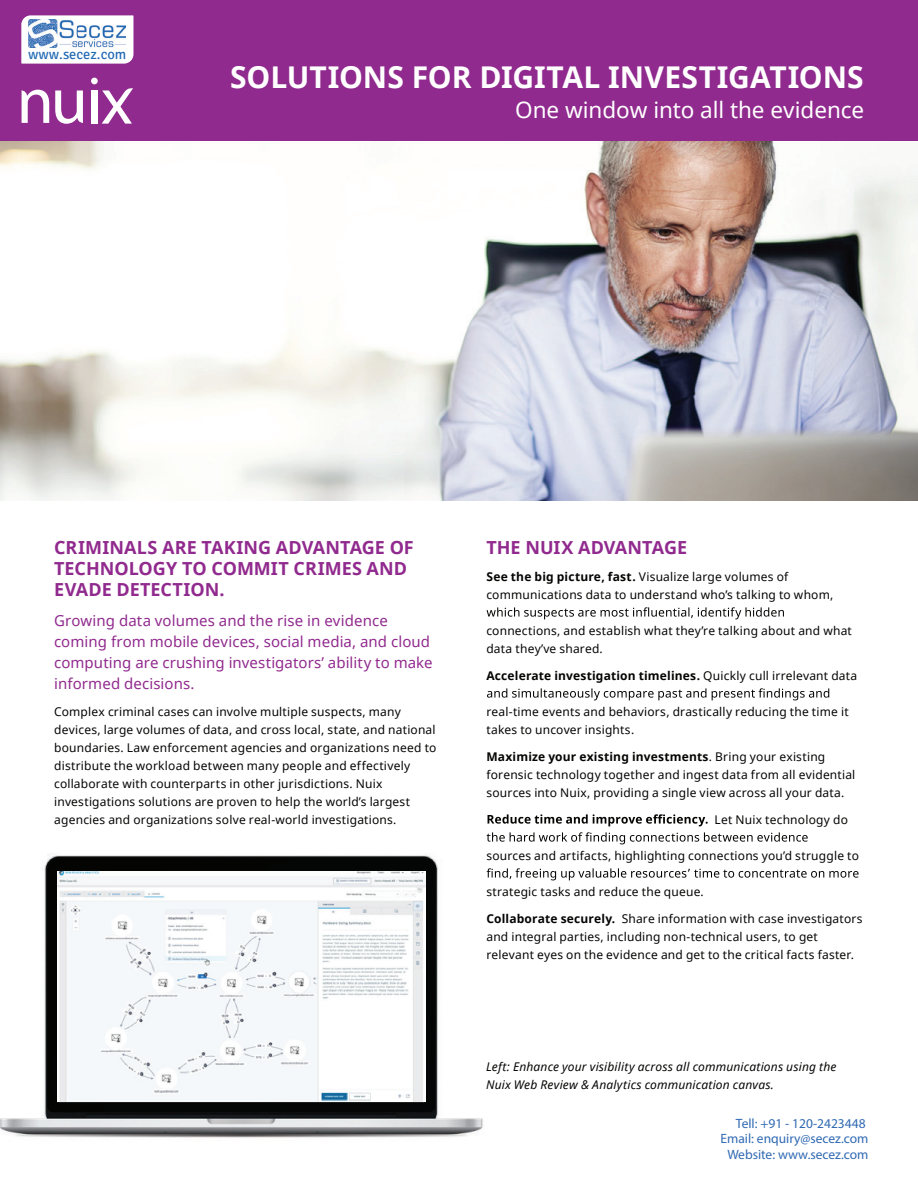
<style>
.page{position:relative;width:918px;height:1188px;background:#fff}
.page>*{position:absolute;margin:0;border:0;box-sizing:border-box;transform-origin:0 0}
.t1{font:700 30px "Noto Sans";color:#fff}
.t2{font:22.5px "Noto Sans";letter-spacing:-.005em;color:#fff}
.t3{font:700 18px/21px "Noto Sans";color:#912a8e}
.t4{font:15px/21px "Noto Sans";letter-spacing:.005em;color:#912a8e}
.t5{font:14.4px "Signika Negative";color:#226ab4}
.t6{font:13.5px/15.5px "Myriad Pro";color:#306ab3;text-align:right}
.t7{font:12px/18px "Noto Sans";letter-spacing:.015em;color:#040503}
.t8{font:italic 12px/18px "Noto Sans";letter-spacing:.015em;color:#040503}
.t9{font:700 12px "Noto Sans";letter-spacing:.01em;color:#040503}
.s1{font-weight:700}
.s2{font-weight:400}
</style>
<div class="page">
<img style="left:0;top:853px;width:487px;height:285px">
<img style="left:57px;top:872px;width:368px;height:230px">
<div style="left:0;top:0;width:918px;height:142px;background:#902a8e"></div>
<img style="left:0;top:142px;width:918px;height:359px">
<svg style="left:487px;top:607px;width:297px;height:12px"></svg>
<svg style="left:487px;top:688px;width:342px;height:12px"></svg>
<svg style="left:488px;top:814px;width:220px;height:12px"></svg>
<svg style="left:487px;top:832px;width:321px;height:12px"></svg>
<svg style="left:487px;top:868px;width:372px;height:12px"></svg>
<svg style="left:102px;top:87px;width:31px;height:37px"></svg>
<div style="left:91px;top:91px;width:7px;height:33px;background:#fff"></div>
<div style="left:91px;top:78px;width:7px;height:6px;background:#fff;border-radius:50%"></div>
<svg style="left:55px;top:91px;width:28px;height:33px"></svg>
<svg style="left:22px;top:90px;width:27px;height:33px"></svg>
<svg style="left:22px;top:16px;width:111px;height:47px"></svg>
<img style="left:29px;top:20px;width:96px;height:28px">
<p class="t5" style="left:28px;top:46px;width:100px">www.secez.com</p>
<h1 class="t1" style="left:230px;top:56px;width:635px">SOLUTIONS FOR DIGITAL INVESTIGATIONS</h1>
<h2 class="t2" style="left:515px;top:94px;width:350px">One window into all the evidence</h2>
<h3 class="t3" style="left:54px;top:536px;width:361px">CRIMINALS ARE TAKING ADVANTAGE OF<br>TECHNOLOGY TO COMMIT CRIMES AND<br>EVADE DETECTION.</h3>
<p class="t4" style="left:54px;top:609px;width:380px">Growing data volumes and the rise in evidence coming from mobile devices, social media, and cloud computing are crushing investigators’ ability to make informed decisions.</p>
<p class="t7" style="left:54px;top:702px;width:384px">Complex criminal cases can involve multiple suspects, many devices, large volumes of data, and cross local, state, and national boundaries. Law enforcement agencies and organizations need to distribute the workload between many people and effectively collaborate with counterparts in other jurisdictions. Nuix investigations solutions are proven to help the world’s largest agencies and organizations solve real-world investigations.</p>
<h3 class="t3" style="left:486px;top:536px;width:202px">THE NUIX ADVANTAGE</h3>
<p class="t7" style="left:486px;top:567px;width:349px"><span class="s1">See the big picture, fast.</span> Visualize large volumes of communications data to understand who’s talking to whom,</p>
<p class="t7" style="left:486px;top:621px;width:367px">connections, and establish what they’re talking about and what data they’ve shared.</p>
<p class="t9" style="left:486px;top:667px;width:372px">Accelerate investigation timelines. <span class="s2">Quickly cull irrelevant data</span></p>
<p class="t7" style="left:486px;top:702px;width:364px">real-time events and behaviors, drastically reducing the time it takes to uncover insights.</p>
<p class="t7" style="left:486px;top:747px;width:370px"><span class="s1">Maximize your existing investments</span>. Bring your existing forensic technology together and ingest data from all evidential sources into Nuix, providing a single view across all your data.</p>
<p class="t7" style="left:715px;top:810px;width:135px">Let Nuix technology do</p>
<p class="t7" style="left:486px;top:846px;width:374px">sources and artifacts, highlighting connections you’d struggle to</p>
<p class="t7" style="left:486px;top:882px;width:219px">strategic tasks and reduce the queue.</p>
<p class="t7" style="left:486px;top:909px;width:378px"><span class="s1">Collaborate securely.</span> Share information with case investigators and integral parties, including non-technical users, to get relevant eyes on the evidence and get to the critical facts faster.</p>
<p class="t8" style="left:486px;top:1058px;width:352px">Left: Enhance your visibility across all communications using the<br>Nuix Web Review &amp; Analytics communication canvas.</p>
<p class="t6" style="left:721px;top:1115px;width:149px">Tell: +91 - 120-2423448<br>Email: enquiry@secez.com<br>Website: www.secez.com</p>
</div>
